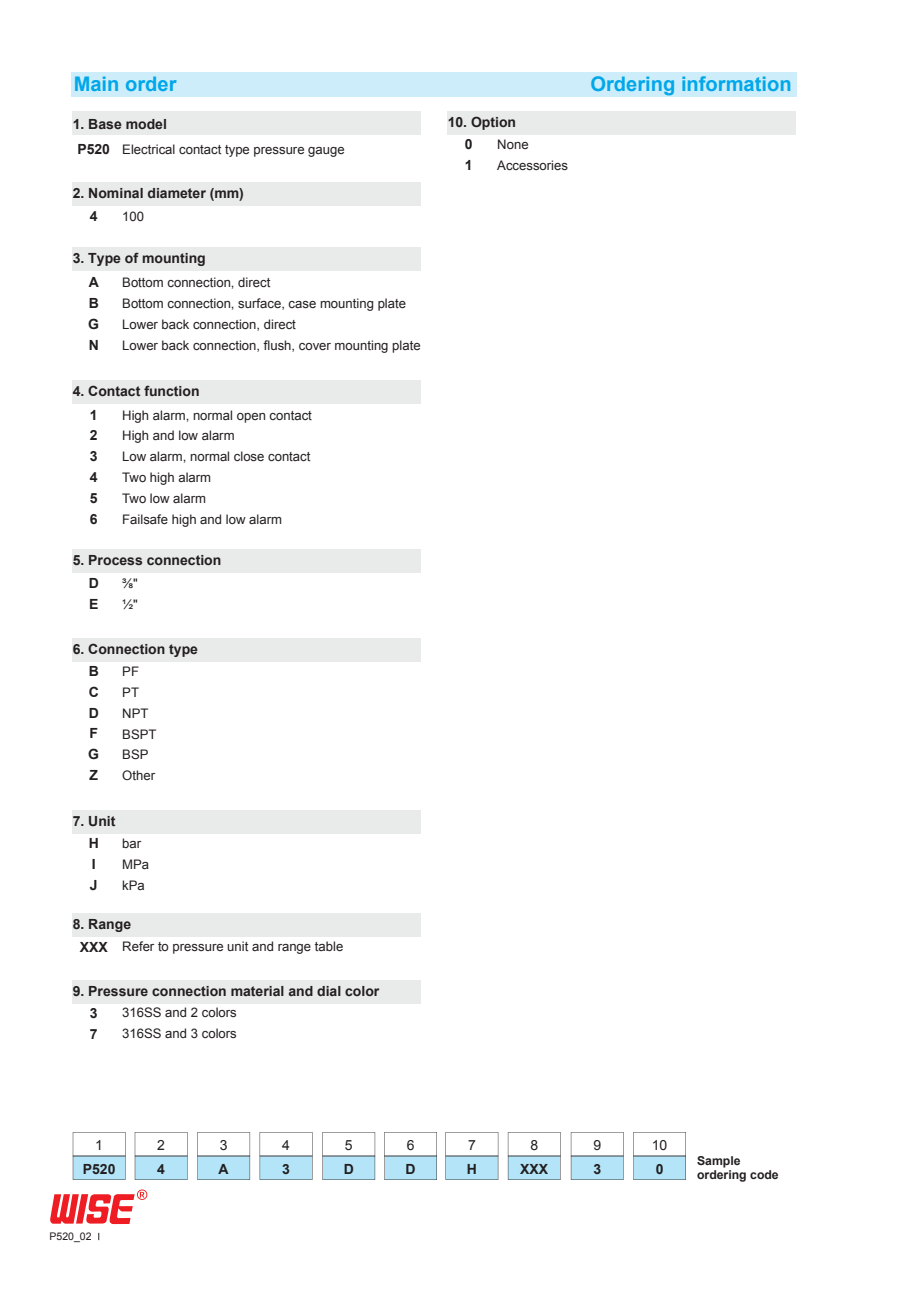
<style>
.page{position:relative;width:918px;height:1300px;background:#fff}
.page>*{position:absolute;margin:0;border:0;box-sizing:border-box;transform-origin:0 0}
.t1{font:700 20.12px "Arial";color:#00a7e9}
.t2{font:700 14px/20.8px "Arial";color:#231f20}
.t3{font:14px "Arial";color:#231f20}
.t4{font:13.12px/20.8px "Arial";color:#231f20}
.t5{font:700 12.25px/14.7px "Arial";color:#231f20}
.t6{font:10.5px "Arial";color:#231f20}
.s1{font-weight:700;font-size:14px}
</style>
<div class="page">
<svg style="left:50px;top:1189px;width:97px;height:35px"></svg>
<div style="left:72px;top:111px;width:349px;height:24px;background:#e9eaea"></div>
<div style="left:72px;top:182px;width:349px;height:24px;background:#e9eaea"></div>
<div style="left:72px;top:247px;width:349px;height:24px;background:#e9eaea"></div>
<div style="left:72px;top:380px;width:349px;height:24px;background:#e9eaea"></div>
<div style="left:71px;top:72px;width:726px;height:24px;background:#cdedfa"></div>
<svg style="left:73px;top:1132px;width:53px;height:48px"></svg>
<svg style="left:135px;top:1132px;width:53px;height:48px"></svg>
<svg style="left:197px;top:1132px;width:53px;height:48px"></svg>
<svg style="left:260px;top:1132px;width:52px;height:48px"></svg>
<svg style="left:322px;top:1132px;width:53px;height:48px"></svg>
<svg style="left:384px;top:1132px;width:53px;height:48px"></svg>
<svg style="left:445px;top:1132px;width:53px;height:48px"></svg>
<svg style="left:508px;top:1132px;width:52px;height:48px"></svg>
<svg style="left:571px;top:1132px;width:52px;height:48px"></svg>
<svg style="left:633px;top:1132px;width:53px;height:48px"></svg>
<div style="left:72px;top:550px;width:349px;height:23px;background:#e9eaea"></div>
<div style="left:72px;top:638px;width:349px;height:23px;background:#e9eaea"></div>
<div style="left:72px;top:810px;width:349px;height:23px;background:#e9eaea"></div>
<div style="left:72px;top:913px;width:349px;height:24px;background:#e9eaea"></div>
<div style="left:72px;top:980px;width:349px;height:23px;background:#e9eaea"></div>
<div style="left:447px;top:111px;width:349px;height:24px;background:#e9eaea"></div>
<h1 class="t1" style="left:74px;top:71px;width:104px">Main order</h1>
<h1 class="t1" style="left:590px;top:71px;width:203px">Ordering information</h1>
<p class="t2" style="left:77px;top:112px;width:91px;line-height:25.2px;text-indent:-5px">1. Base model<br>P520</p>
<p class="t2" style="left:90px;top:183px;width:156px;line-height:22.2px;text-indent:-17px">2. Nominal diameter (mm)<br>4</p>
<p class="t4" style="left:122px;top:139px;width:224px">Electrical contact type pressure gauge</p>
<p class="t4" style="left:122px;top:206px;width:23px">100</p>
<p class="t2" style="left:89px;top:247px;width:118px;line-height:24px;text-indent:-16px">3. Type of mounting<br>A</p>
<p class="t2" style="left:88px;top:293px;width:12px;text-align:justify">B G N</p>
<p class="t4" style="left:122px;top:272px;width:300px">Bottom connection, direct<br>Bottom connection, surface, case mounting plate Lower back connection, direct<br>Lower back connection, flush, cover mounting plate</p>
<p class="t2" style="left:90px;top:380px;width:111px;line-height:23.4px;text-indent:-17px">4. Contact function<br>1</p>
<p class="t2" style="left:90px;top:425px;width:9px;text-align:justify">2<br>3<br>4<br>5<br>6</p>
<p class="t4" style="left:122px;top:405px;width:191px">High alarm, normal open contact<br>High and low alarm<br>Low alarm, normal close contact<br>Two high alarm<br>Two low alarm<br>Failsafe high and low alarm</p>
<p class="t2" style="left:89px;top:550px;width:134px;line-height:22.2px;text-indent:-16px">5. Process connection<br>D</p>
<p class="t2" style="left:89px;top:593px;width:11px">E</p>
<p class="t4" style="left:122px;top:573px;width:17px">⅜" ½"</p>
<p class="t2" style="left:89px;top:638px;width:111px;line-height:22.2px;text-indent:-16px">6. Connection type<br>B</p>
<p class="t2" style="left:88px;top:682px;width:12px;text-align:justify">C D F G Z</p>
<p class="t4" style="left:122px;top:661px;width:36px">PF<br>PT<br>NPT<br>BSPT<br>BSP<br>Other</p>
<p class="t2" style="left:73px;top:810px;width:44px;line-height:22.2px;text-align:center">7. Unit<br>H</p>
<p class="t2" style="left:90px;top:854px;width:9px">I<br>J</p>
<p class="t4" style="left:122px;top:833px;width:28px">bar<br>MPa kPa</p>
<p class="t2" style="left:73px;top:914px;width:60px">8. Range</p>
<p class="t4" style="left:80px;top:936px;width:265px"><span class="s1">XXX</span> Refer to pressure unit and range table</p>
<p class="t2" style="left:90px;top:980px;width:291px;line-height:22.2px;text-indent:-17px">9. Pressure connection material and dial color<br>3</p>
<p class="t2" style="left:90px;top:1024px;width:9px">7</p>
<p class="t4" style="left:122px;top:1002px;width:116px">316SS and 2 colors<br>316SS and 3 colors</p>
<p class="t2" style="left:465px;top:111px;width:53px;line-height:22.2px;text-indent:-17px">10. Option<br>0</p>
<p class="t2" style="left:465px;top:155px;width:9px">1</p>
<p class="t4" style="left:497px;top:134px;width:72px">None<br>Accessories</p>
<p class="t3" style="left:95px;top:1135px;width:9px">1</p>
<p class="t3" style="left:157px;top:1135px;width:9px">2</p>
<p class="t3" style="left:220px;top:1135px;width:9px">3</p>
<p class="t3" style="left:282px;top:1135px;width:9px">4</p>
<p class="t3" style="left:345px;top:1135px;width:9px">5</p>
<p class="t3" style="left:407px;top:1135px;width:9px">6</p>
<p class="t3" style="left:468px;top:1135px;width:9px">7</p>
<p class="t3" style="left:530px;top:1135px;width:9px">8</p>
<p class="t2" style="left:157px;top:1159px;width:9px">4</p>
<p class="t2" style="left:219px;top:1159px;width:12px">A</p>
<p class="t2" style="left:282px;top:1159px;width:9px">3</p>
<p class="t2" style="left:344px;top:1159px;width:12px">D</p>
<p class="t2" style="left:405px;top:1159px;width:12px">D</p>
<p class="t2" style="left:467px;top:1159px;width:12px">H</p>
<p class="t2" style="left:520px;top:1159px;width:30px">XXX</p>
<p class="t2" style="left:83px;top:1159px;width:34px">P520</p>
<p class="t6" style="left:50px;top:1229px;width:44px">P520_02</p>
<p class="t3" style="left:593px;top:1135px;width:9px">9</p>
<p class="t3" style="left:652px;top:1135px;width:17px">10</p>
<p class="t2" style="left:593px;top:1159px;width:9px">3</p>
<p class="t2" style="left:656px;top:1159px;width:9px">0</p>
<p class="t5" style="left:697px;top:1153px;width:83px">Sample ordering code</p>
</div>
